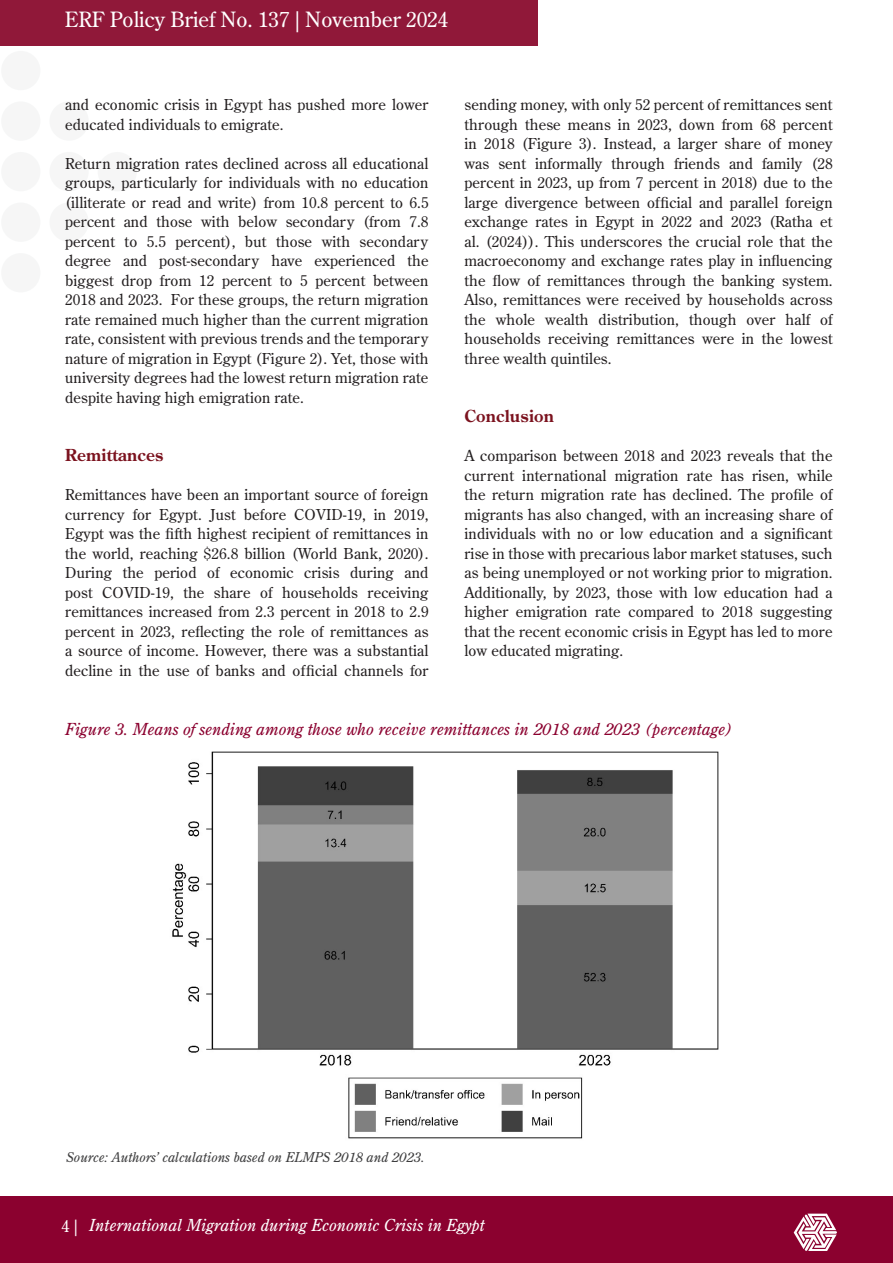
<style>
.page{position:relative;width:893px;height:1263px;background:#fff}
.page>*{position:absolute;margin:0;border:0;box-sizing:border-box;transform-origin:0 0}
.t1{font:21px "Century Old Style Std";color:#fff}
.t2{font:italic 16.5px "Century Old Style Std";color:#8b012f}
.t3{font:italic 16.5px "Century Old Style Std";color:#fff}
.t4{font:700 16.5px "Century Old Style Std";letter-spacing:.01em;color:#7b121e}
.t5{font:15px/19.5px "Century Old Style Std";letter-spacing:.01em;color:#231f20;text-align:justify}
.t6{font:italic 13.5px "Century Old Style Std";color:#3e3e3f}
.s1{font-style:normal}
</style>
<div class="page">
<div style="left:0;top:0;width:538px;height:45px;background:#901839"></div>
<div style="left:0;top:1196px;width:893px;height:67px;background:#8b012f"></div>
<svg style="left:794px;top:1213px;width:43px;height:38px"></svg>
<div style="left:1px;top:51px;width:39px;height:39px;background:#f6f6f6;border-radius:50%"></div>
<div style="left:1px;top:101px;width:39px;height:40px;background:#f6f6f6;border-radius:50%"></div>
<div style="left:1px;top:152px;width:39px;height:39px;background:#f6f6f6;border-radius:50%"></div>
<div style="left:1px;top:202px;width:39px;height:40px;background:#f6f6f6;border-radius:50%"></div>
<div style="left:49px;top:101px;width:40px;height:40px;background:#f6f6f6;border-radius:50%"></div>
<div style="left:49px;top:152px;width:40px;height:39px;background:#f6f6f6;border-radius:50%"></div>
<div style="left:49px;top:202px;width:40px;height:40px;background:#f6f6f6;border-radius:50%"></div>
<div style="left:98px;top:152px;width:39px;height:39px;background:#f6f6f6;border-radius:50%"></div>
<img style="left:172px;top:751px;width:547px;height:388px">
<h1 class="t1" style="left:65px;top:6px;width:385px">ERF Policy Brief No. 137 | November 2024</h1>
<p class="t5" style="left:65px;top:95px;width:365px">and economic crisis in Egypt has pushed more lower educated individuals to emigrate.</p>
<p class="t5" style="left:65px;top:153px;width:365px">Return migration rates declined across all educational groups, particularly for individuals with no education (illiterate or read and write) from 10.8 percent to 6.5 percent and those with below secondary (from 7.8 percent to 5.5 percent), but those with secondary degree and post-secondary have experienced the biggest drop from 12 percent to 5 percent between 2018 and 2023. For these groups, the return migration rate remained much higher than the current migration rate, consistent with previous trends and the temporary nature of migration in Egypt (Figure 2). Yet, those with university degrees had the lowest return migration rate despite having high emigration rate.</p>
<p class="t4" style="left:65px;top:444px;width:100px">Remittances</p>
<p class="t5" style="left:65px;top:485px;width:365px">Remittances have been an important source of foreign currency for Egypt. Just before COVID-19, in 2019, Egypt was the fifth highest recipient of remittances in the world, reaching $26.8 billion (World Bank, 2020).<br>During the period of economic crisis during and post COVID-19, the share of households receiving remittances increased from 2.3 percent in 2018 to 2.9 percent in 2023, reflecting the role of remittances as a source of income. However, there was a substantial decline in the use of banks and official channels for</p>
<p class="t5" style="left:464px;top:95px;width:370px">sending money, with only 52 percent of remittances sent through these means in 2023, down from 68 percent in 2018 (Figure 3). Instead, a larger share of money was sent informally through friends and family (28 percent in 2023, up from 7 percent in 2018) due to the large divergence between official and parallel foreign exchange rates in Egypt in 2022 and 2023 (Ratha et al. (2024)). This underscores the crucial role that the macroeconomy and exchange rates play in influencing the flow of remittances through the banking system.<br>Also, remittances were received by households across the whole wealth distribution, though over half of households receiving remittances were in the lowest three wealth quintiles.</p>
<p class="t4" style="left:464px;top:405px;width:91px">Conclusion</p>
<p class="t5" style="left:464px;top:446px;width:370px">A comparison between 2018 and 2023 reveals that the current international migration rate has risen, while the return migration rate has declined. The profile of migrants has also changed, with an increasing share of individuals with no or low education and a significant rise in those with precarious labor market statuses, such as being unemployed or not working prior to migration.<br>Additionally, by 2023, those with low education had a higher emigration rate compared to 2018 suggesting that the recent economic crisis in Egypt has led to more low educated migrating.</p>
<p class="t2" style="left:65px;top:719px;width:669px">Figure 3. Means of sending among those who receive remittances in 2018 and 2023 (percentage)</p>
<p class="t6" style="left:66px;top:1149px;width:360px">Source: Authors’ calculations based on ELMPS 2018 and 2023.</p>
<p class="t3" style="left:62px;top:1214px;width:424px"><span class="s1">4 |</span> International Migration during Economic Crisis in Egypt</p>
</div>
